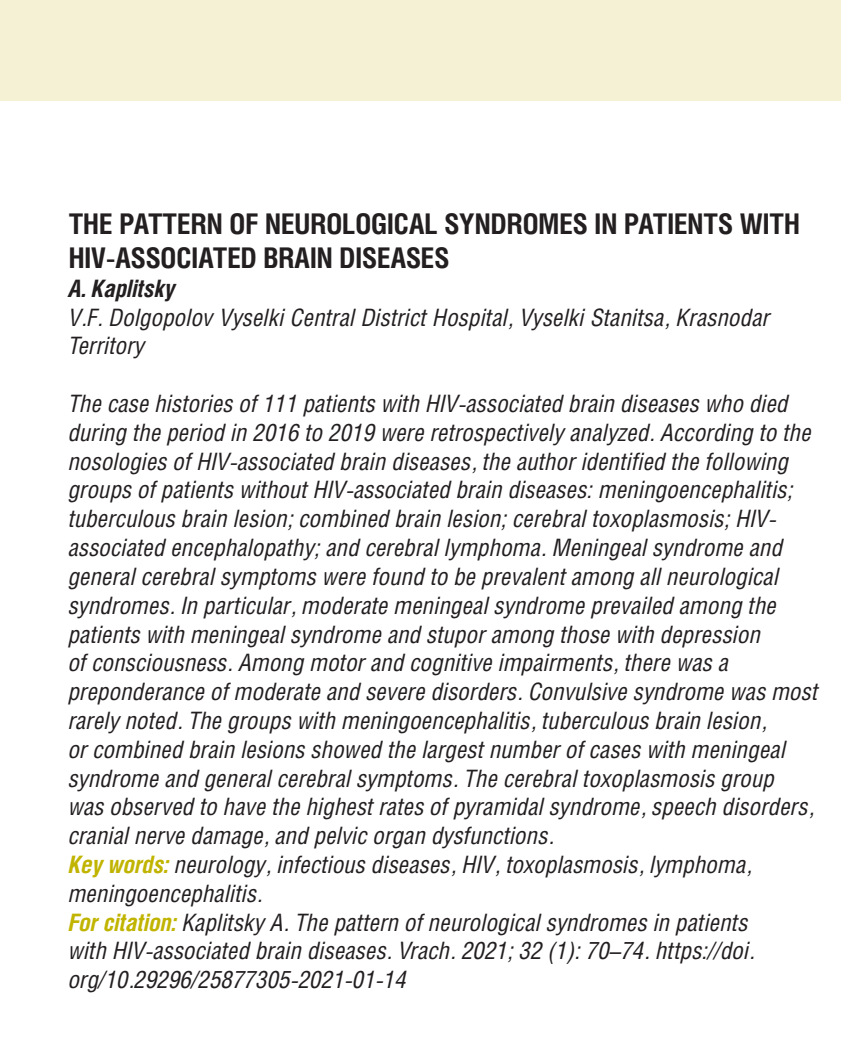
<style>
.page{position:relative;width:841px;height:1043px;background:#fff}
.page>*{position:absolute;margin:0;border:0;box-sizing:border-box;transform-origin:0 0}
.t1{font:700 28.5px/34.2px "Helios Cond C";color:#231f20}
.t2{font:italic 24px/28.8px "Helios Cond C";color:#231f20}
.t3{font:italic 700 24px "Helios Cond C";color:#231f20}
.s1{font-weight:700;color:#c1b400}
</style>
<div class="page">
<div style="left:0;top:0;width:840px;height:100px;background:#f5f1d5"></div>
<p class="t1" style="left:69px;top:209px;width:732px">THE PATTERN OF NEUROLOGICAL SYNDROMES IN PATIENTS WITH<br>HIV-ASSOCIATED BRAIN DISEASES</p>
<p class="t3" style="left:69px;top:279px;width:108px">A. Kaplitsky</p>
<p class="t2" style="left:69px;top:305px;width:703px">V.F. Dolgopolov Vyselki Central District Hospital, Vyselki Stanitsa, Krasnodar<br>Territory</p>
<p class="t2" style="left:69px;top:392px;width:751px">The case histories of 111 patients with HIV-associated brain diseases who died during the period in 2016 to 2019 were retrospectively analyzed. According to the nosologies of HIV-associated brain diseases, the author identified the following groups of patients without HIV-associated brain diseases: meningoencephalitis; tuberculous brain lesion; combined brain lesion; cerebral toxoplasmosis; HIV&shy;associated encephalopathy; and cerebral lymphoma. Meningeal syndrome and general cerebral symptoms were found to be prevalent among all neurological syndromes. In particular, moderate meningeal syndrome prevailed among the patients with meningeal syndrome and stupor among those with depression<br>of consciousness. Among motor and cognitive impairments, there was a preponderance of moderate and severe disorders. Convulsive syndrome was most rarely noted. The groups with meningoencephalitis, tuberculous brain lesion,<br>or combined brain lesions showed the largest number of cases with meningeal syndrome and general cerebral symptoms. The cerebral toxoplasmosis group<br>was observed to have the highest rates of pyramidal syndrome, speech disorders, cranial nerve damage, and pelvic organ dysfunctions.<br><span class="s1">Key words:</span> neurology, infectious diseases, HIV, toxoplasmosis, lymphoma, meningoencephalitis.<br><span class="s1">For citation:</span> Kaplitsky A. The pattern of neurological syndromes in patients<br>with HIV-associated brain diseases. Vrach. 2021; 32 (1): 70–74. https://doi. org/10.29296/25877305-2021-01-14</p>
</div>
